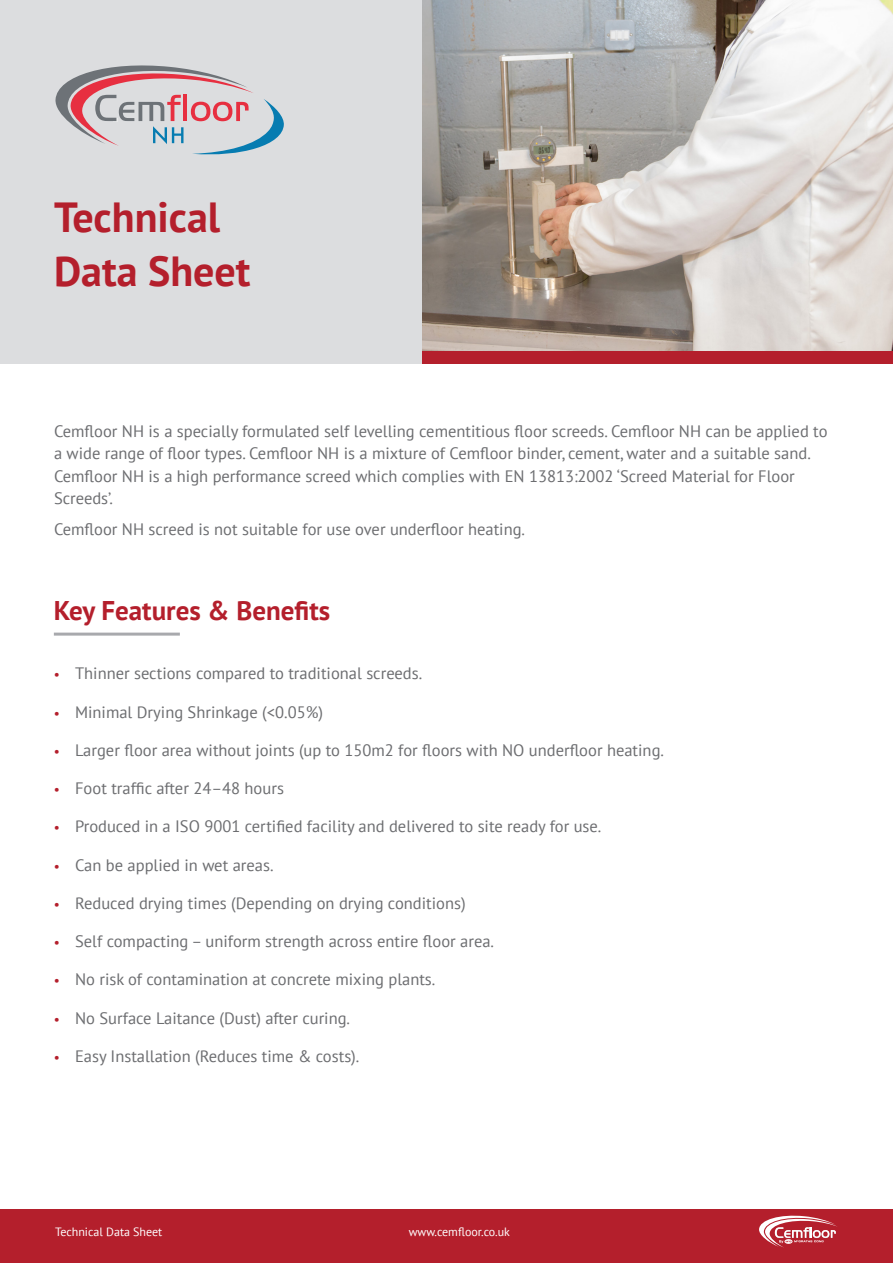
<style>
.page{position:relative;width:893px;height:1263px;background:#fff}
.page>*{position:absolute;margin:0;border:0;box-sizing:border-box;transform-origin:0 0}
.t1{font:700 42px "PT Sans";color:#b41f2c}
.t2{font:700 27px "PT Sans";color:#b41f2c}
.t3{font:16.5px/22.5px "PT Sans";color:#6c6d70}
.t4{font:12px "PT Sans";color:#fff}
.s1{font-size:13.5px;color:#b41f2c}
</style>
<div class="page">
<div style="left:0;top:1209px;width:893px;height:54px;background:#b41f2c"></div>
<svg style="left:759px;top:1216px;width:78px;height:31px"></svg>
<img style="left:421px;top:0;width:472px;height:351px">
<div style="left:421px;top:351px;width:472px;height:13px;background:#b41f2c"></div>
<hr style="left:54px;top:633px;width:126px;height:3px;background:#a8a9ad">
<div style="left:0;top:0;width:421px;height:364px;background:#dcdddf"></div>
<svg style="left:55px;top:65px;width:229px;height:90px"></svg>
<p class="t1" style="left:54px;top:190px;width:168px">Technical</p>
<p class="t1" style="left:54px;top:244px;width:198px">Data Sheet</p>
<p class="t3" style="left:54px;top:419px;width:775px">Cemfloor NH is a specially formulated self levelling cementitious floor screeds. Cemfloor NH can be applied to a wide range of floor types. Cemfloor NH is a mixture of Cemfloor binder, cement, water and a suitable sand.<br>Cemfloor NH is a high performance screed which complies with EN 13813:2002 ‘Screed Material for Floor Screeds’.</p>
<p class="t3" style="left:54px;top:518px;width:473px">Cemfloor NH screed is not suitable for use over underfloor heating.</p>
<p class="t2" style="left:54px;top:592px;width:278px">Key Features &amp; Benefits</p>
<p class="t3" style="left:54px;top:662px;width:370px"><span class="s1">•</span> Thinner sections compared to traditional screeds.</p>
<p class="t3" style="left:54px;top:700px;width:271px"><span class="s1">•</span> Minimal Drying Shrinkage (&lt;0.05%)</p>
<p class="t3" style="left:54px;top:738px;width:612px"><span class="s1">•</span> Larger floor area without joints (up to 150m2 for floors with NO underfloor heating.</p>
<p class="t3" style="left:54px;top:777px;width:232px"><span class="s1">•</span> Foot traffic after 24–48 hours</p>
<p class="t3" style="left:54px;top:815px;width:549px"><span class="s1">•</span> Produced in a ISO 9001 certified facility and delivered to site ready for use.</p>
<p class="t3" style="left:54px;top:853px;width:221px"><span class="s1">•</span> Can be applied in wet areas.</p>
<p class="t3" style="left:54px;top:891px;width:413px"><span class="s1">•</span> Reduced drying times (Depending on drying conditions)</p>
<p class="t3" style="left:54px;top:930px;width:442px"><span class="s1">•</span> Self compacting – uniform strength across entire floor area.</p>
<p class="t3" style="left:54px;top:968px;width:383px"><span class="s1">•</span> No risk of contamination at concrete mixing plants.</p>
<p class="t3" style="left:54px;top:1006px;width:298px"><span class="s1">•</span> No Surface Laitance (Dust) after curing.</p>
<p class="t3" style="left:54px;top:1044px;width:307px"><span class="s1">•</span> Easy Installation (Reduces time &amp; costs).</p>
<p class="t4" style="left:30px;top:1224px;width:134px"><span class="s1">•</span> Technical Data Sheet</p>
<p class="t4" style="left:383px;top:1224px;width:128px"><span class="s1">•</span> www.cemfloor.co.uk</p>
</div>
